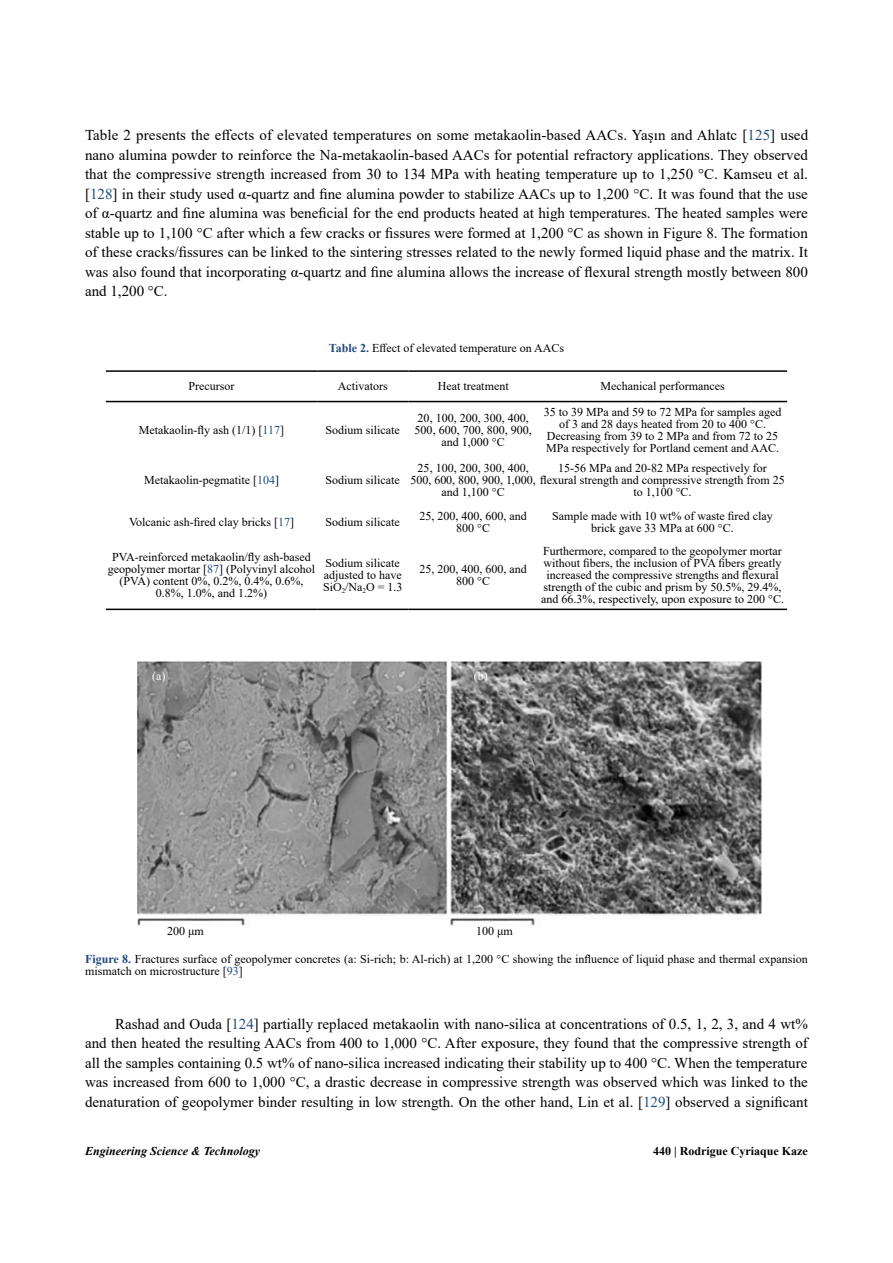
<style>
.page{position:relative;width:893px;height:1263px;background:#fff}
.page>*{position:absolute;margin:0;border:0;box-sizing:border-box;transform-origin:0 0}
.t1{font:15px/19.5px "Times New Roman";color:#000;text-align:justify}
.t2{font:12px/12px "Times New Roman";color:#000;text-align:center}
.t3{font:italic 700 12px "Times New Roman";color:#000}
.t4{font:700 12px "Times New Roman";color:#000}
.t5{font:12px "Times New Roman";color:#fff}
.s1{color:#1f497d}
.s2{font-weight:700;color:#1f497d}
</style>
<div class="page">
<hr style="left:106px;top:609px;width:211px;height:1px;background:#000">
<hr style="left:317px;top:609px;width:91px;height:1px;background:#000">
<hr style="left:408px;top:609px;width:130px;height:1px;background:#000">
<hr style="left:538px;top:609px;width:249px;height:1px;background:#000">
<hr style="left:106px;top:370px;width:211px;height:2px;background:#000">
<hr style="left:317px;top:370px;width:91px;height:2px;background:#000">
<hr style="left:408px;top:370px;width:130px;height:2px;background:#000">
<hr style="left:538px;top:370px;width:249px;height:2px;background:#000">
<hr style="left:106px;top:401px;width:211px;height:1px;background:#000">
<hr style="left:317px;top:401px;width:91px;height:1px;background:#000">
<hr style="left:408px;top:401px;width:130px;height:1px;background:#000">
<hr style="left:538px;top:401px;width:249px;height:1px;background:#000">
<img style="left:137px;top:661px;width:625px;height:265px">
<p class="t1" style="left:85px;top:125px;width:725px">Table 2 presents the effects of elevated temperatures on some metakaolin-based AACs. Yaşın and Ahlatc [<span class="s1">125</span>] used nano alumina powder to reinforce the Na-metakaolin-based AACs for potential refractory applications. They observed that the compressive strength increased from 30 to 134 MPa with heating temperature up to 1,250 °C. Kamseu et al. [<span class="s1">128</span>] in their study used α-quartz and fine alumina powder to stabilize AACs up to 1,200 °C. It was found that the use of α-quartz and fine alumina was beneficial for the end products heated at high temperatures. The heated samples were stable up to 1,100 °C after which a few cracks or fissures were formed at 1,200 °C as shown in Figure 8. The formation of these cracks/fissures can be linked to the sintering stresses related to the newly formed liquid phase and the matrix. It was also found that incorporating α-quartz and fine alumina allows the increase of flexural strength mostly between 800 and 1,200 °C.</p>
<p class="t2" style="left:329px;top:342px;width:237px"><span class="s2">Table 2.</span> Effect of elevated temperature on AACs</p>
<p class="t2" style="left:189px;top:380px;width:47px">Precursor</p>
<p class="t2" style="left:338px;top:380px;width:51px">Activators</p>
<p class="t2" style="left:438px;top:380px;width:72px">Heat treatment</p>
<p class="t2" style="left:600px;top:380px;width:126px">Mechanical performances</p>
<p class="t2" style="left:139px;top:423px;width:147px">Metakaolin-fly ash (1/1) [<span class="s1">117</span>]</p>
<p class="t2" style="left:326px;top:423px;width:76px">Sodium silicate</p>
<p class="t2" style="left:415px;top:411px;width:118px">20, 100, 200, 300, 400,<br>500, 600, 700, 800, 900, and 1,000 °C</p>
<p class="t2" style="left:544px;top:405px;width:239px">35 to 39 MPa and 59 to 72 MPa for samples aged of 3 and 28 days heated from 20 to 400 °C.<br>Decreasing from 39 to 2 MPa and from 72 to 25<br>MPa respectively for Portland cement and AAC.</p>
<p class="t2" style="left:144px;top:474px;width:136px">Metakaolin-pegmatite [<span class="s1">104</span>]</p>
<p class="t2" style="left:326px;top:474px;width:76px">Sodium silicate</p>
<p class="t2" style="left:558px;top:456px;width:210px;line-height:24px">15-56 MPa and 20-82 MPa respectively for to 1,100 °C.</p>
<p class="t2" style="left:418px;top:462px;width:112px">25, 100, 200, 300, 400,</p>
<p class="t2" style="left:410px;top:474px;width:376px">500, 600, 800, 900, 1,000, flexural strength and compressive strength from 25</p>
<p class="t2" style="left:442px;top:486px;width:65px">and 1,100 °C</p>
<p class="t2" style="left:129px;top:515px;width:167px">Volcanic ash-fired clay bricks [<span class="s1">17</span>]</p>
<p class="t2" style="left:326px;top:515px;width:76px">Sodium silicate</p>
<p class="t2" style="left:419px;top:509px;width:109px">25, 200, 400, 600, and<br>800 °C</p>
<p class="t2" style="left:552px;top:509px;width:222px">Sample made with 10 wt% of waste fired clay brick gave 33 MPa at 600 °C.</p>
<p class="t2" style="left:108px;top:551px;width:209px">PVA-reinforced metakaolin/fly ash-based geopolymer mortar [<span class="s1">87</span>] (Polyvinyl alcohol (PVA) content 0%, 0.2%, 0.4%, 0.6%, 0.8%, 1.0%, and 1.2%)</p>
<p class="t2" style="left:323px;top:557px;width:81px;text-align:left">Sodium silicate adjusted to have<br>SiO<sub>2</sub>/Na<sub>2</sub>O = 1.3</p>
<p class="t2" style="left:419px;top:563px;width:109px">25, 200, 400, 600, and<br>800 °C</p>
<p class="t2" style="left:541px;top:545px;width:244px">Furthermore, compared to the geopolymer mortar without fibers, the inclusion of PVA fibers greatly increased the compressive strengths and flexural strength of the cubic and prism by 50.5%, 29.4%, and 66.3%, respectively, upon exposure to 200 °C.</p>
<p class="t5" style="left:152px;top:667px;width:15px">(a)</p>
<p class="t5" style="left:474px;top:667px;width:15px">(b)</p>
<p class="t2" style="left:167px;top:924px;width:38px">200 μm</p>
<p class="t2" style="left:476px;top:924px;width:38px">100 μm</p>
<p class="t2" style="left:85px;top:953px;width:724px;text-align:left"><span class="s2">Figure 8.</span> Fractures surface of geopolymer concretes (a: Si-rich; b: Al-rich) at 1,200 °C showing the influence of liquid phase and thermal expansion mismatch on microstructure [<span class="s1">93</span>]</p>
<p class="t1" style="left:85px;top:1013px;width:724px;text-indent:30px">Rashad and Ouda [<span class="s1">124</span>] partially replaced metakaolin with nano-silica at concentrations of 0.5, 1, 2, 3, and 4 wt% and then heated the resulting AACs from 400 to 1,000 °C. After exposure, they found that the compressive strength of all the samples containing 0.5 wt% of nano-silica increased indicating their stability up to 400 °C. When the temperature was increased from 600 to 1,000 °C, a drastic decrease in compressive strength was observed which was linked to the denaturation of geopolymer binder resulting in low strength. On the other hand, Lin et al. [<span class="s1">129</span>] observed a significant</p>
<p class="t3" style="left:85px;top:1143px;width:177px">Engineering Science &amp; Technology</p>
<p class="t4" style="left:653px;top:1143px;width:156px">440 | Rodrigue Cyriaque Kaze</p>
</div>
